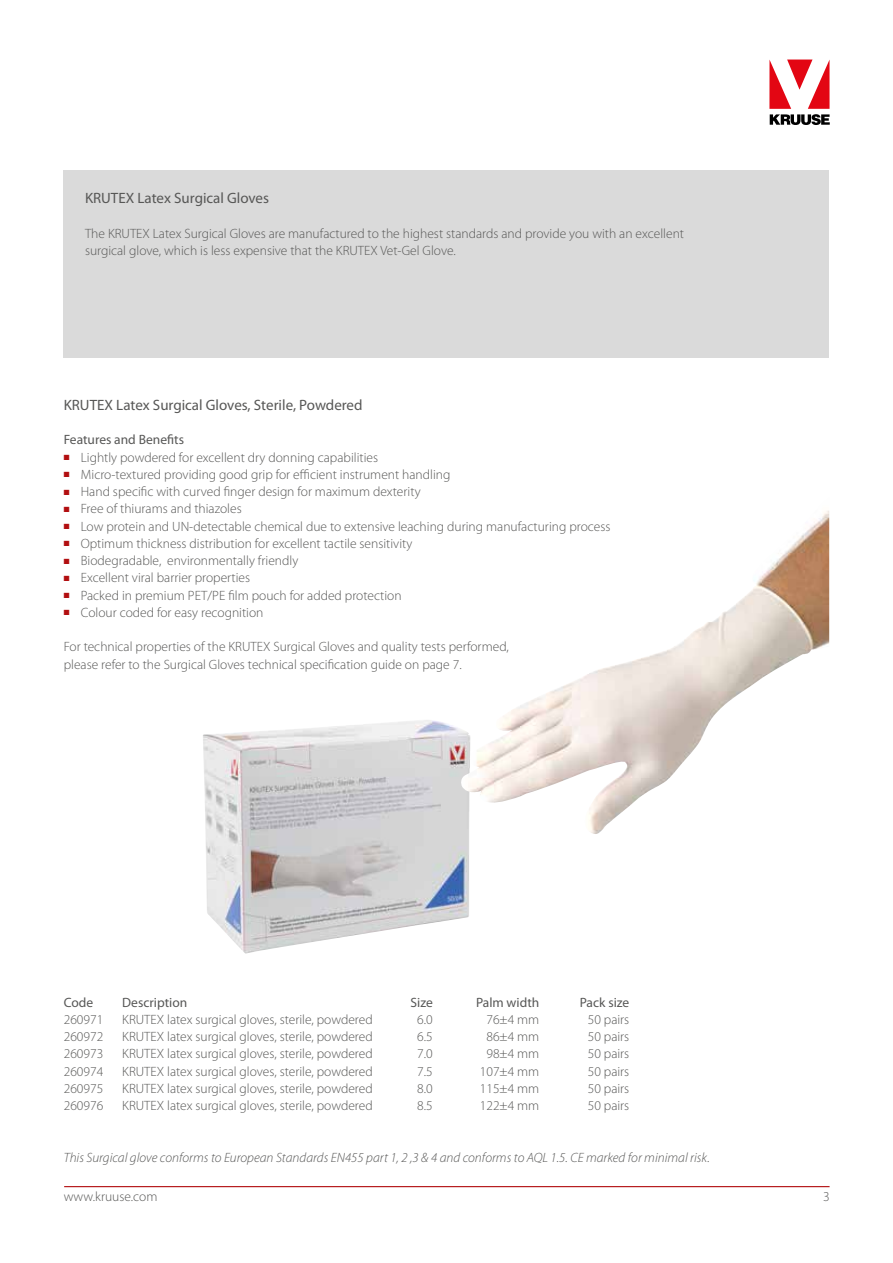
<style>
.page{position:relative;width:893px;height:1263px;background:#fff}
.page>*{position:absolute;margin:0;border:0;box-sizing:border-box;transform-origin:0 0}
.t1{font:15px "Myriad Pro";color:#575756}
.t2{font:300 13.5px/17.2px "Myriad Pro";color:#575756}
.t3{font:italic 300 13.5px "Myriad Pro";color:#575756}
.t4{font:13.5px "Myriad Pro";color:#575756}
.s1{color:#b20e10}
</style>
<div class="page">
<div style="left:64px;top:170px;width:765px;height:188px;background:#dadada"></div>
<img style="left:203px;top:720px;width:266px;height:234px">
<img style="left:460px;top:510px;width:369px;height:327px">
<hr style="left:64px;top:1186px;width:766px;height:1px;background:#b20e10">
<svg style="left:769px;top:60px;width:61px;height:65px"></svg>
<p class="t1" style="left:85px;top:188px;width:186px">KRUTEX Latex Surgical Gloves</p>
<p class="t2" style="left:85px;top:225px;width:600px">The KRUTEX Latex Surgical Gloves are manufactured to the highest standards and provide you with an excellent surgical glove, which is less expensive that the KRUTEX Vet-Gel Glove.</p>
<p class="t1" style="left:64px;top:396px;width:300px">KRUTEX Latex Surgical Gloves, Sterile, Powdered</p>
<p class="t4" style="left:64px;top:432px;width:122px">Features and Benefits</p>
<p class="t2" style="left:64px;top:448px;width:316px"><span class="s1">■</span> Lightly powdered for excellent dry donning capabilities</p>
<p class="t2" style="left:64px;top:466px;width:388px"><span class="s1">■</span> Micro-textured providing good grip for efficient instrument handling</p>
<p class="t2" style="left:64px;top:483px;width:358px"><span class="s1">■</span> Hand specific with curved finger design for maximum dexterity</p>
<p class="t2" style="left:64px;top:500px;width:179px"><span class="s1">■</span> Free of thiurams and thiazoles</p>
<p class="t2" style="left:64px;top:517px;width:548px"><span class="s1">■</span> Low protein and UN-detectable chemical due to extensive leaching during manufacturing process</p>
<p class="t2" style="left:64px;top:535px;width:350px"><span class="s1">■</span> Optimum thickness distribution for excellent tactile sensitivity</p>
<p class="t2" style="left:64px;top:552px;width:236px"><span class="s1">■</span> Biodegradable, environmentally friendly</p>
<p class="t2" style="left:64px;top:569px;width:188px"><span class="s1">■</span> Excellent viral barrier properties</p>
<p class="t2" style="left:64px;top:586px;width:339px"><span class="s1">■</span> Packed in premium PET/PE film pouch for added protection</p>
<p class="t2" style="left:64px;top:604px;width:201px"><span class="s1">■</span> Colour coded for easy recognition</p>
<p class="t2" style="left:64px;top:638px;width:447px">For technical properties of the KRUTEX Surgical Gloves and quality tests performed, please refer to the Surgical Gloves technical specification guide on page 7.</p>
<p class="t4" style="left:64px;top:994px;width:31px">Code</p>
<p class="t4" style="left:122px;top:994px;width:67px">Description</p>
<p class="t4" style="left:411px;top:994px;width:24px">Size</p>
<p class="t4" style="left:476px;top:994px;width:65px">Palm width</p>
<p class="t4" style="left:580px;top:994px;width:51px">Pack size</p>
<p class="t2" style="left:64px;top:1011px;width:41px">260971</p>
<p class="t2" style="left:122px;top:1011px;width:252px">KRUTEX latex surgical gloves, sterile, powdered</p>
<p class="t2" style="left:417px;top:1011px;width:17px">6.0</p>
<p class="t2" style="left:486px;top:1011px;width:54px">76±4 mm</p>
<p class="t2" style="left:588px;top:1011px;width:43px">50 pairs</p>
<p class="t2" style="left:64px;top:1028px;width:41px">260972</p>
<p class="t2" style="left:122px;top:1028px;width:252px">KRUTEX latex surgical gloves, sterile, powdered</p>
<p class="t2" style="left:417px;top:1028px;width:17px">6.5</p>
<p class="t2" style="left:486px;top:1028px;width:54px">86±4 mm</p>
<p class="t2" style="left:588px;top:1028px;width:43px">50 pairs</p>
<p class="t2" style="left:64px;top:1045px;width:41px">260973</p>
<p class="t2" style="left:122px;top:1045px;width:252px">KRUTEX latex surgical gloves, sterile, powdered</p>
<p class="t2" style="left:417px;top:1045px;width:17px">7.0</p>
<p class="t2" style="left:486px;top:1045px;width:54px">98±4 mm</p>
<p class="t2" style="left:588px;top:1045px;width:43px">50 pairs</p>
<p class="t2" style="left:64px;top:1062px;width:41px">260974</p>
<p class="t2" style="left:122px;top:1062px;width:252px">KRUTEX latex surgical gloves, sterile, powdered</p>
<p class="t2" style="left:417px;top:1062px;width:17px">7.5</p>
<p class="t2" style="left:480px;top:1062px;width:61px">107±4 mm</p>
<p class="t2" style="left:588px;top:1062px;width:43px">50 pairs</p>
<p class="t2" style="left:64px;top:1080px;width:41px">260975</p>
<p class="t2" style="left:122px;top:1080px;width:252px">KRUTEX latex surgical gloves, sterile, powdered</p>
<p class="t2" style="left:417px;top:1080px;width:17px">8.0</p>
<p class="t2" style="left:480px;top:1080px;width:61px">115±4 mm</p>
<p class="t2" style="left:588px;top:1080px;width:43px">50 pairs</p>
<p class="t2" style="left:64px;top:1097px;width:41px">260976</p>
<p class="t2" style="left:122px;top:1097px;width:252px">KRUTEX latex surgical gloves, sterile, powdered</p>
<p class="t2" style="left:417px;top:1097px;width:17px">8.5</p>
<p class="t2" style="left:480px;top:1097px;width:61px">122±4 mm</p>
<p class="t2" style="left:588px;top:1097px;width:43px">50 pairs</p>
<p class="t3" style="left:64px;top:1150px;width:647px">This Surgical glove conforms to European Standards EN455 part 1, 2 ,3 &amp; 4 and conforms to AQL 1.5. CE marked for minimal risk.</p>
<p class="t2" style="left:64px;top:1188px;width:95px">www.kruuse.com</p>
<p class="t2" style="left:823px;top:1188px;width:8px">3</p>
</div>
